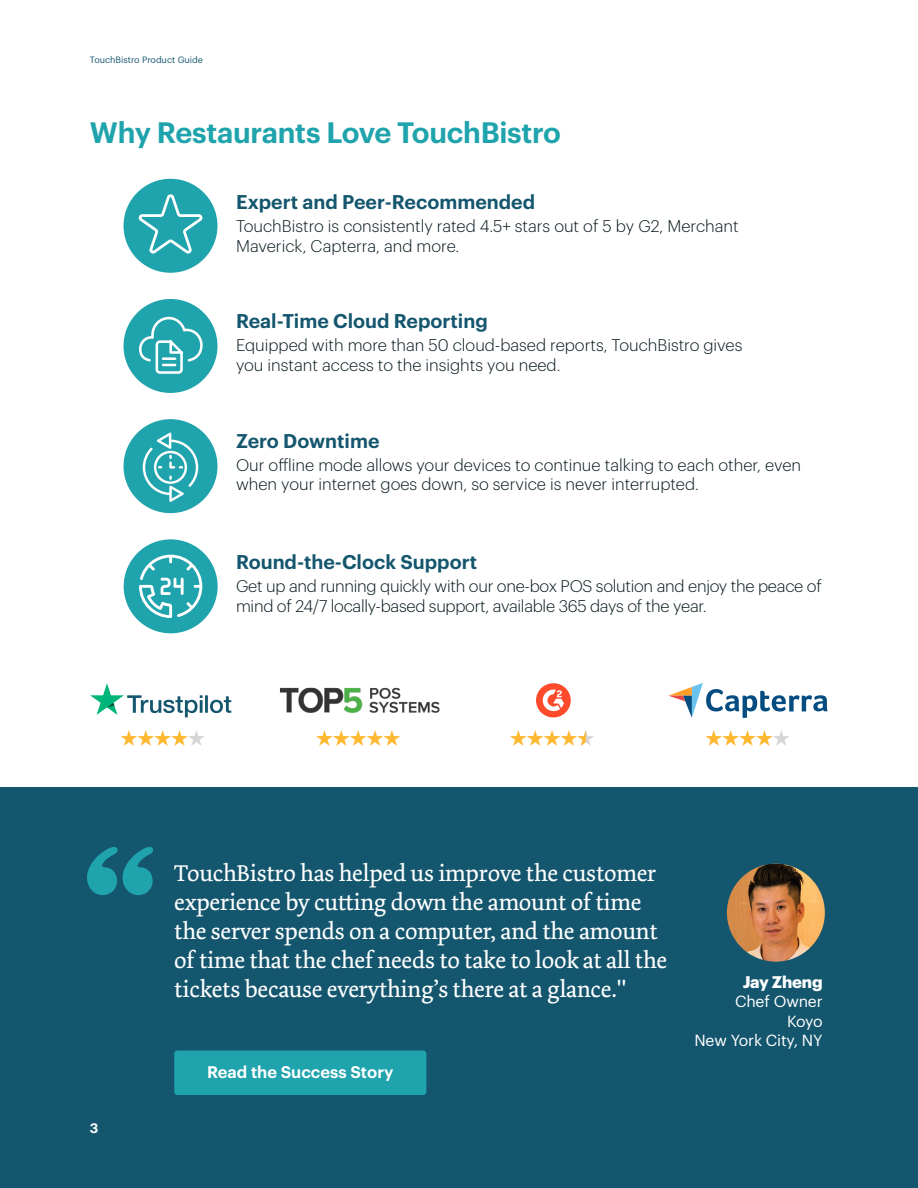
<style>
.page{position:relative;width:918px;height:1188px;background:#fff}
.page>*{position:absolute;margin:0;border:0;box-sizing:border-box;transform-origin:0 0}
.Sub-Headers{font:600 28.8px "Graphik";letter-spacing:-.01em;color:#1fa3ac}
.Quote_Text{font:24px/28.8px "Dolly Pro";letter-spacing:-.01em;color:#fff}
.FAQ-Misc_Headers{font:600 19.5px "Graphik";color:#14566e}
.FAQ-Misc_Text{font:300 16.5px/19.8px "Graphik";color:#06171d}
.How_Can_It_Help_Text{font:600 16.5px "Graphik";color:#fff}
.Sub-Headers-2{font:700 16.5px "Graphik";letter-spacing:-.01em;color:#fff}
.Sub-Headers-3{font:15.75px/19.5px "Graphik";letter-spacing:-.01em;color:#fff;text-align:right}
.t1{font:600 13.5px "Graphik";color:#fff}
.t2{font:9px "Graphik";color:#14566e}
</style>
<div class="page">
<div style="left:0;top:788px;width:918px;height:400px;background:#14566e"></div>
<svg style="left:668px;top:683px;width:160px;height:35px"></svg>
<svg style="left:510px;top:730px;width:84px;height:16px"></svg>
<svg style="left:705px;top:730px;width:84px;height:16px"></svg>
<div style="left:536px;top:683px;width:35px;height:34px;background:#ff4a2b;border-radius:50%"></div>
<svg style="left:542px;top:689px;width:22px;height:23px"></svg>
<img style="left:280px;top:687px;width:160px;height:26px">
<svg style="left:316px;top:730px;width:84px;height:16px"></svg>
<svg style="left:121px;top:730px;width:83px;height:16px"></svg>
<svg style="left:90px;top:683px;width:141px;height:34px"></svg>
<img style="left:727px;top:864px;width:98px;height:98px;border-radius:49px">
<svg style="left:87px;top:847px;width:66px;height:48px"></svg>
<div style="left:124px;top:179px;width:93px;height:94px;background:#1fa3ac;border-radius:50%"></div>
<div style="left:124px;top:299px;width:93px;height:94px;background:#1fa3ac;border-radius:50%"></div>
<div style="left:124px;top:419px;width:93px;height:94px;background:#1fa3ac;border-radius:50%"></div>
<svg style="left:135px;top:192px;width:69px;height:65px"></svg>
<svg style="left:143px;top:433px;width:55px;height:69px"></svg>
<div style="left:124px;top:539px;width:94px;height:94px;background:#1fa3ac;border-radius:50%"></div>
<svg style="left:139px;top:316px;width:64px;height:58px"></svg>
<svg style="left:139px;top:555px;width:63px;height:63px"></svg>
<div style="left:174px;top:1050px;width:252px;height:45px;background:#1fa3ac;border-radius:3px"></div>
<p class="t2" style="left:90px;top:53px;width:115px">TouchBistro Product Guide</p>
<p class="Sub-Headers" style="left:90px;top:111px;width:473px">Why Restaurants Love TouchBistro</p>
<p class="FAQ-Misc_Headers" style="left:236px;top:187px;width:301px">Expert and Peer-Recommended</p>
<p class="FAQ-Misc_Text" style="left:236px;top:215px;width:504px">TouchBistro is consistently rated 4.5+ stars out of 5 by G2, Merchant<br>Maverick, Capterra, and more.</p>
<p class="FAQ-Misc_Headers" style="left:236px;top:306px;width:253px">Real-Time Cloud Reporting</p>
<p class="FAQ-Misc_Text" style="left:236px;top:334px;width:508px">Equipped with more than 50 cloud-based reports, TouchBistro gives you instant access to the insights you need.</p>
<p class="FAQ-Misc_Headers" style="left:236px;top:426px;width:145px">Zero Downtime</p>
<p class="FAQ-Misc_Text" style="left:236px;top:453px;width:567px">Our offline mode allows your devices to continue talking to each other, even when your internet goes down, so service is never interrupted.</p>
<p class="FAQ-Misc_Headers" style="left:236px;top:547px;width:243px">Round-the-Clock Support</p>
<p class="FAQ-Misc_Text" style="left:236px;top:575px;width:587px">Get up and running quickly with our one-box POS solution and enjoy the peace of mind of 24/7 locally-based support, available 365 days of the year.</p>
<p class="t1" style="left:90px;top:1118px;width:10px">3</p>
<p class="Quote_Text" style="left:174px;top:859px;width:494px">TouchBistro has helped us improve the customer experience by cutting down the amount of time the server spends on a computer, and the amount of time that the chef needs to take to look at all the tickets because everything’s there at a glance."</p>
<p class="How_Can_It_Help_Text" style="left:207px;top:1060px;width:188px">Read the Success Story</p>
<p class="Sub-Headers-2" style="left:743px;top:969px;width:81px">Jay Zheng</p>
<p class="Sub-Headers-3" style="left:694px;top:990px;width:130px">Chef Owner<br>Koyo<br>New York City, NY</p>
</div>
